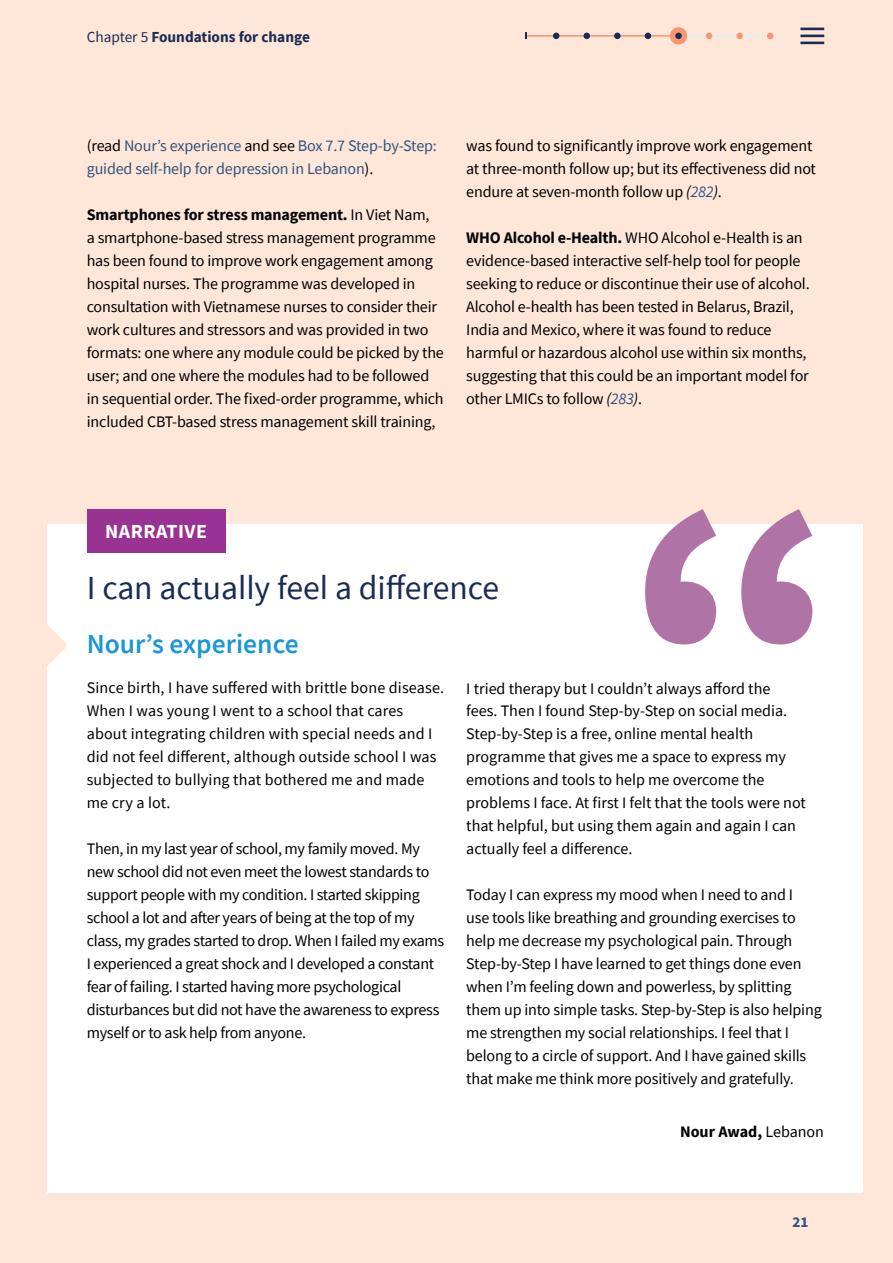
<style>
.page{position:relative;width:893px;height:1263px;background:#fee7d8}
.page>*{position:absolute;margin:0;border:0;box-sizing:border-box;transform-origin:0 0}
.t1{font:33.6px "Source Sans Pro";color:#1a2c56}
.t2{font:600 27.6px "Source Sans Pro";color:#1a98d5}
.t3{font:700 19.95px "Source Sans Pro";letter-spacing:.025em;color:#fff}
.t4{font:16.05px/23px "Source Sans Pro";letter-spacing:-.01em;color:#000001}
.t5{font:16.05px/23px "Source Sans Pro";letter-spacing:.01em;color:#000001}
.t6{font:16.05px/23px "Source Sans Pro";letter-spacing:-.01em;color:#2f5380}
.t7{font:700 16.05px "Source Sans Pro";color:#000001}
.t8{font:700 15.3px "Source Sans Pro";color:#1a2c56}
.t9{font:700 15px "Source Sans Pro";color:#315480}
.s1{font-weight:400}
.s2{color:#000001}
.s3{font-weight:700;color:#030508}
.s4{font-style:italic}
.s5{font-style:italic;color:#2f5380}
</style>
<div class="page">
<div style="left:48px;top:524px;width:815px;height:669px;background:#fff"></div>
<div style="left:87px;top:509px;width:139px;height:43px;background:#983293"></div>
<svg style="left:645px;top:509px;width:167px;height:135px;background:#d3b0ca"></svg>
<svg style="left:47px;top:601px;width:20px;height:89px"></svg>
<hr style="left:800px;top:42px;width:24px;height:2px;background:#1a2c56">
<hr style="left:800px;top:28px;width:24px;height:2px;background:#1a2c56">
<hr style="left:800px;top:35px;width:24px;height:2px;background:#1a2c56">
<hr style="left:679px;top:35px;width:90px;height:2px;background:#dbf1f8">
<div style="left:670px;top:27px;width:17px;height:18px;background:#f7976f;border-radius:50%"></div>
<hr style="left:525px;top:35px;width:154px;height:2px;background:#f7976f">
<svg style="left:553px;top:33px;width:6px;height:6px"></svg>
<svg style="left:706px;top:33px;width:6px;height:6px"></svg>
<svg style="left:645px;top:33px;width:6px;height:6px"></svg>
<svg style="left:767px;top:33px;width:6px;height:6px"></svg>
<div style="left:583px;top:33px;width:7px;height:6px;background:#1a2c56;border-radius:50%"></div>
<div style="left:614px;top:33px;width:7px;height:6px;background:#1a2c56;border-radius:50%"></div>
<div style="left:736px;top:33px;width:7px;height:6px;background:#f7976f;border-radius:50%"></div>
<div style="left:675px;top:33px;width:7px;height:6px;background:#1a2c56;border-radius:50%"></div>
<p class="t8" style="left:87px;top:26px;width:225px"><span class="s1">Chapter 5</span> Foundations for change</p>
<p class="t6" style="left:87px;top:134px;width:352px"><span class="s2">(read</span> Nour’s experience <span class="s2">and see</span> Box 7.7 Step-by-Step: guided self-help for depression in Lebanon<span class="s2">).</span></p>
<p class="t4" style="left:87px;top:203px;width:359px"><span class="s3">Smartphones for stress management.</span> In Viet Nam,<br>a smartphone-based stress management programme has been found to improve work engagement among hospital nurses. The programme was developed in consultation with Vietnamese nurses to consider their work cultures and stressors and was provided in two formats: one where any module could be picked by the user; and one where the modules had to be followed in sequential order. The fixed-order programme, which included CBT-based stress management skill training,</p>
<p class="t4" style="left:466px;top:134px;width:351px">was found to significantly improve work engagement at three-month follow up; but its effectiveness did not endure at seven-month follow up <span class="s4">(</span><span class="s5">282</span><span class="s4">)</span>.</p>
<p class="t4" style="left:466px;top:226px;width:345px"><span class="s3">WHO Alcohol e-Health.</span> WHO Alcohol e-Health is an evidence-based interactive self-help tool for people seeking to reduce or discontinue their use of alcohol.<br>Alcohol e-health has been tested in Belarus, Brazil, India and Mexico, where it was found to reduce harmful or hazardous alcohol use within six months, suggesting that this could be an important model for other LMICs to follow <span class="s4">(</span><span class="s5">283</span><span class="s4">)</span>.</p>
<p class="t3" style="left:105px;top:518px;width:103px">NARRATIVE</p>
<h1 class="t1" style="left:87px;top:566px;width:414px">I can actually feel a difference</h1>
<h2 class="t2" style="left:87px;top:626px;width:213px">Nour’s experience</h2>
<p class="t5" style="left:87px;top:676px;width:359px">Since birth, I have suffered with brittle bone disease.<br>When I was young I went to a school that cares about integrating children with special needs and I did not feel different, although outside school I was subjected to bullying that bothered me and made me cry a lot.</p>
<p class="t4" style="left:87px;top:837px;width:359px">Then, in my last year of school, my family moved. My new school did not even meet the lowest standards to support people with my condition. I started skipping school a lot and after years of being at the top of my class, my grades started to drop. When I failed my exams I experienced a great shock and I developed a constant fear of failing. I started having more psychological disturbances but did not have the awareness to express myself or to ask help from anyone.</p>
<p class="t4" style="left:466px;top:677px;width:341px">I tried therapy but I couldn’t always afford the<br>fees. Then I found Step-by-Step on social media.<br>Step-by-Step is a free, online mental health programme that gives me a space to express my emotions and tools to help me overcome the problems I face. At first I felt that the tools were not that helpful, but using them again and again I can actually feel a difference.</p>
<p class="t4" style="left:466px;top:883px;width:357px">Today I can express my mood when I need to and I<br>use tools like breathing and grounding exercises to help me decrease my psychological pain. Through Step-by-Step I have learned to get things done even when I’m feeling down and powerless, by splitting them up into simple tasks. Step-by-Step is also helping me strengthen my social relationships. I feel that I belong to a circle of support. And I have gained skills that make me think more positively and gratefully.</p>
<p class="t7" style="left:680px;top:1120px;width:146px">Nour Awad, <span class="s1">Lebanon</span></p>
<p class="t9" style="left:793px;top:1212px;width:17px">21</p>
</div>
